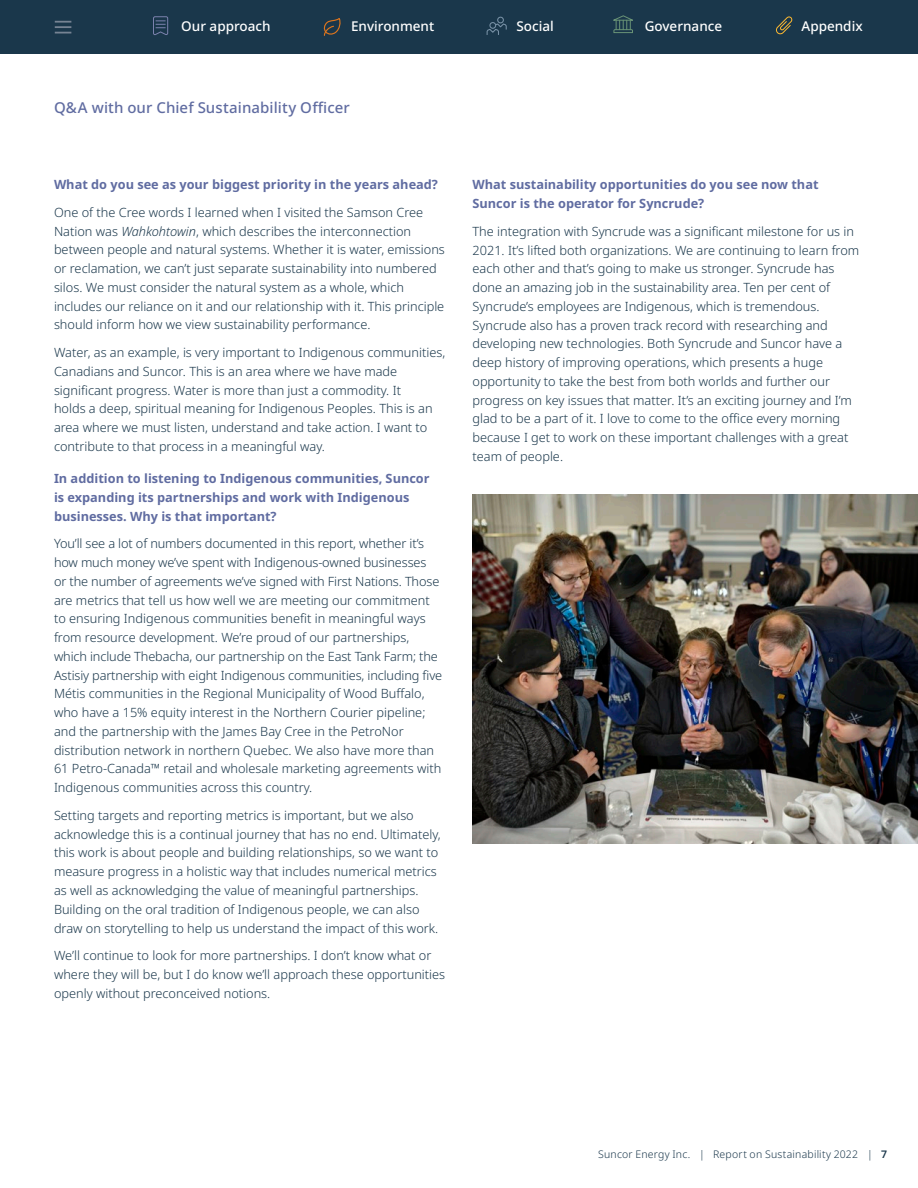
<style>
.page{position:relative;width:918px;height:1188px;background:#fff}
.page>*{position:absolute;margin:0;border:0;box-sizing:border-box;transform-origin:0 0}
.t1{font:500 15px "Noto Sans";letter-spacing:.005em;color:#606ca1}
.Q_and_A_question{font:500 13.5px "Noto Sans";color:#fff}
.Q_and_A_body_text{font:300 12.75px/18.8px "Noto Sans";color:#1a374b}
.Q_and_A_question-2{font:700 12.75px/18.8px "Noto Sans";color:#606ca1}
.t2{font:300 10.5px "Noto Sans";letter-spacing:.02em;color:#1a374b}
.s1{font-style:italic}
.s2{font-weight:600}
</style>
<div class="page">
<img style="left:472px;top:495px;width:446px;height:349px">
<div style="left:0;top:0;width:918px;height:54px;background:#1a374b"></div>
<svg style="left:323px;top:18px;width:18px;height:18px"></svg>
<svg style="left:776px;top:16px;width:17px;height:19px"></svg>
<div style="left:497px;top:17px;width:7px;height:6px;border:1px solid #7891a6;border-radius:50%"></div>
<svg style="left:486px;top:21px;width:21px;height:14px"></svg>
<svg style="left:153px;top:16px;width:16px;height:19px"></svg>
<svg style="left:55px;top:21px;width:16px;height:13px"></svg>
<svg style="left:613px;top:15px;width:20px;height:18px"></svg>
<p class="Q_and_A_question" style="left:181px;top:17px;width:91px">Our approach</p>
<p class="Q_and_A_question" style="left:351px;top:17px;width:85px">Environment</p>
<p class="Q_and_A_question" style="left:517px;top:17px;width:39px">Social</p>
<p class="Q_and_A_question" style="left:645px;top:17px;width:79px">Governance</p>
<p class="Q_and_A_question" style="left:802px;top:17px;width:63px">Appendix</p>
<p class="t1" style="left:54px;top:97px;width:297px">Q&amp;A with our Chief Sustainability Officer</p>
<p class="Q_and_A_question-2" style="left:54px;top:175px;width:386px">What do you see as your biggest priority in the years ahead?</p>
<p class="Q_and_A_body_text" style="left:54px;top:203px;width:392px">One of the Cree words I learned when I visited the Samson Cree Nation was <span class="s1">Wahkohtowin</span>, which describes the interconnection between people and natural systems. Whether it is water, emissions or reclamation, we can’t just separate sustainability into numbered silos. We must consider the natural system as a whole, which includes our reliance on it and our relationship with it. This principle should inform how we view sustainability performance.</p>
<p class="Q_and_A_body_text" style="left:54px;top:343px;width:393px">Water, as an example, is very important to Indigenous communities, Canadians and Suncor. This is an area where we have made significant progress. Water is more than just a commodity. It<br>holds a deep, spiritual meaning for Indigenous Peoples. This is an area where we must listen, understand and take action. I want to contribute to that process in a meaningful way.</p>
<p class="Q_and_A_question-2" style="left:54px;top:469px;width:377px">In addition to listening to Indigenous communities, Suncor is expanding its partnerships and work with Indigenous businesses. Why is that important?</p>
<p class="Q_and_A_body_text" style="left:54px;top:535px;width:390px">You’ll see a lot of numbers documented in this report, whether it’s how much money we’ve spent with Indigenous-owned businesses<br>or the number of agreements we’ve signed with First Nations. Those are metrics that tell us how well we are meeting our commitment to ensuring Indigenous communities benefit in meaningful ways from resource development. We’re proud of our partnerships, which include Thebacha, our partnership on the East Tank Farm; the Astisiy partnership with eight Indigenous communities, including five Métis communities in the Regional Municipality of Wood Buffalo, who have a 15% equity interest in the Northern Courier pipeline; and the partnership with the James Bay Cree in the PetroNor distribution network in northern Quebec. We also have more than 61 Petro-Canada™ retail and wholesale marketing agreements with Indigenous communities across this country.</p>
<p class="Q_and_A_body_text" style="left:54px;top:806px;width:388px">Setting targets and reporting metrics is important, but we also acknowledge this is a continual journey that has no end. Ultimately, this work is about people and building relationships, so we want to measure progress in a holistic way that includes numerical metrics as well as acknowledging the value of meaningful partnerships.<br>Building on the oral tradition of Indigenous people, we can also draw on storytelling to help us understand the impact of this work.</p>
<p class="Q_and_A_body_text" style="left:54px;top:947px;width:393px">We’ll continue to look for more partnerships. I don’t know what or where they will be, but I do know we’ll approach these opportunities openly without preconceived notions.</p>
<p class="Q_and_A_question-2" style="left:473px;top:176px;width:348px">What sustainability opportunities do you see now that<br>Suncor is the operator for Syncrude?</p>
<p class="Q_and_A_body_text" style="left:473px;top:222px;width:388px">The integration with Syncrude was a significant milestone for us in 2021. It’s lifted both organizations. We are continuing to learn from each other and that’s going to make us stronger. Syncrude has done an amazing job in the sustainability area. Ten per cent of Syncrude’s employees are Indigenous, which is tremendous.<br>Syncrude also has a proven track record with researching and developing new technologies. Both Syncrude and Suncor have a deep history of improving operations, which presents a huge opportunity to take the best from both worlds and further our progress on key issues that matter. It’s an exciting journey and I’m glad to be a part of it. I love to come to the office every morning because I get to work on these important challenges with a great team of people.</p>
<p class="t2" style="left:598px;top:1146px;width:290px">Suncor Energy Inc. | Report on Sustainability 2022 | <span class="s2">7</span></p>
</div>
